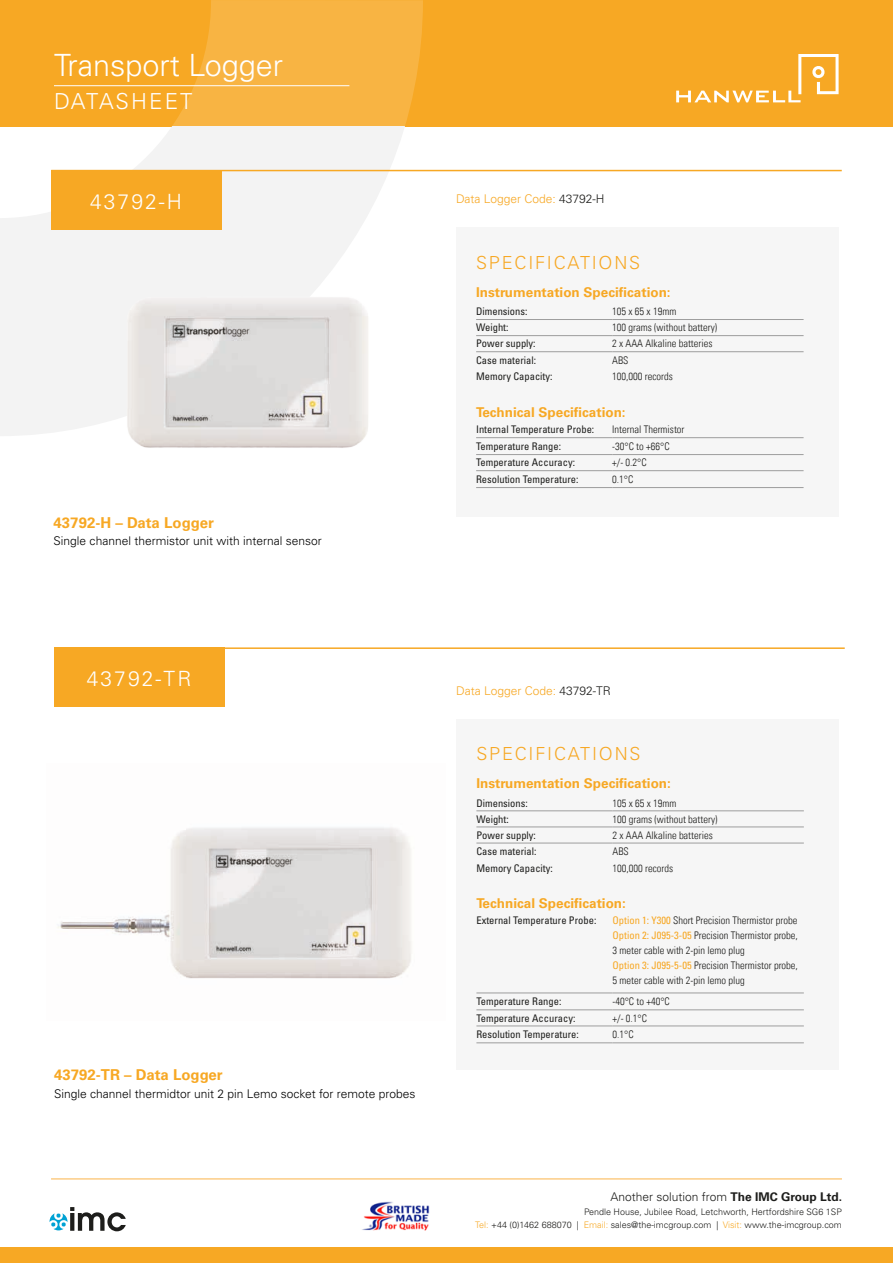
<style>
.page{position:relative;width:893px;height:1263px;background:#fff}
.page>*{position:absolute;margin:0;border:0;box-sizing:border-box;transform-origin:0 0}
.t1{font:300 30.6px "Univers LT Pro 45";color:#fff}
.t2{font:300 22.05px "Univers LT Pro 45";letter-spacing:.075em;color:#fff}
.t3{font:300 21px "Univers LT Pro 45";letter-spacing:.1em;color:#fff}
.t4{font:300 18px "Univers LT Pro 45";letter-spacing:.1em;color:#f7a824}
.t5{font:700 15px "Univers LT Pro 65";color:#f7a824}
.t6{font:700 13.5px "Univers LT Pro 65";color:#f7a824}
.t7{font:300 12px "Univers LT Pro 45";color:#000}
.t8{font:300 12px "Univers LT Pro 45";color:#f7a824}
.t9{font:300 12px "Univers LT Pro 45";color:#1d1d1b}
.t10{font:10.5px/15px "Univers Com 47 Light Cond";color:#1d1d1b}
.t11{font:condensed 10.5px "Univers LT Pro";color:#1d1d1b}
.t12{font:300 9px/13.5px "Univers LT Pro 45";color:#1d1d1b;text-align:right}
.s1{color:#1d1d1b}
.s2{font-family:"Univers LT Pro";font-stretch:condensed;color:#f7a824}
.s3{font-family:"Univers LT Pro 65";font-weight:700}
.s4{color:#f7a824}
</style>
<div class="page">
<div style="left:0;top:0;width:893px;height:126px;background:#f7a824"></div>
<svg style="left:676px;top:54px;width:163px;height:48px"></svg>
<svg style="left:54px;top:0;width:369px;height:126px;fill:#f8b443"></svg>
<svg style="left:0;top:126px;width:423px;height:310px;fill:#f3f3f3"></svg>
<div style="left:0;top:1248px;width:893px;height:15px;background:#f7a824"></div>
<img style="left:362px;top:1201px;width:68px;height:30px">
<svg style="left:50px;top:1207px;width:76px;height:24px"></svg>
<hr style="left:51px;top:1178px;width:791px;height:2px;background:#fccc86">
<div style="left:456px;top:227px;width:383px;height:290px;background:#f6f6f6"></div>
<hr style="left:476px;top:319px;width:136px;height:1px;background:#9d9d9d">
<hr style="left:612px;top:319px;width:192px;height:1px;background:#9d9d9d">
<hr style="left:476px;top:335px;width:136px;height:1px;background:#9d9d9d">
<hr style="left:612px;top:335px;width:192px;height:1px;background:#9d9d9d">
<hr style="left:476px;top:351px;width:136px;height:1px;background:#9d9d9d">
<hr style="left:612px;top:351px;width:192px;height:1px;background:#9d9d9d">
<hr style="left:476px;top:487px;width:136px;height:1px;background:#9d9d9d">
<hr style="left:612px;top:487px;width:192px;height:1px;background:#9d9d9d">
<hr style="left:476px;top:437px;width:136px;height:1px;background:#9d9d9d">
<hr style="left:612px;top:437px;width:192px;height:1px;background:#9d9d9d">
<hr style="left:476px;top:454px;width:136px;height:1px;background:#9d9d9d">
<hr style="left:612px;top:454px;width:192px;height:1px;background:#9d9d9d">
<hr style="left:476px;top:470px;width:136px;height:1px;background:#9d9d9d">
<hr style="left:612px;top:470px;width:192px;height:1px;background:#9d9d9d">
<hr style="left:51px;top:170px;width:791px;height:1px;background:#f7a824">
<div style="left:51px;top:170px;width:170px;height:59px;background:#f7a824"></div>
<hr style="left:54px;top:647px;width:791px;height:2px;background:#f7a824">
<div style="left:54px;top:647px;width:170px;height:60px;background:#f7a824"></div>
<div style="left:456px;top:718px;width:383px;height:351px;background:#f6f6f6"></div>
<hr style="left:476px;top:810px;width:136px;height:1px;background:#9d9d9d">
<hr style="left:612px;top:810px;width:192px;height:1px;background:#9d9d9d">
<hr style="left:476px;top:827px;width:136px;height:1px;background:#9d9d9d">
<hr style="left:612px;top:827px;width:192px;height:1px;background:#9d9d9d">
<hr style="left:476px;top:843px;width:136px;height:1px;background:#9d9d9d">
<hr style="left:612px;top:843px;width:192px;height:1px;background:#9d9d9d">
<hr style="left:476px;top:1042px;width:136px;height:1px;background:#9d9d9d">
<hr style="left:612px;top:1042px;width:192px;height:1px;background:#9d9d9d">
<hr style="left:476px;top:993px;width:136px;height:1px;background:#9d9d9d">
<hr style="left:612px;top:993px;width:192px;height:1px;background:#9d9d9d">
<hr style="left:476px;top:1009px;width:136px;height:1px;background:#9d9d9d">
<hr style="left:612px;top:1009px;width:192px;height:1px;background:#9d9d9d">
<hr style="left:476px;top:1026px;width:136px;height:1px;background:#9d9d9d">
<hr style="left:612px;top:1026px;width:192px;height:1px;background:#9d9d9d">
<img style="left:58px;top:827px;width:354px;height:152px">
<img style="left:54px;top:244px;width:369px;height:204px">
<h1 class="t1" style="left:54px;top:47px;width:231px">Transport Logger</h1>
<h2 class="t2" style="left:54px;top:88px;width:140px">DATASHEET</h2>
<h3 class="t3" style="left:90px;top:188px;width:93px">43792-H</h3>
<h3 class="t5" style="left:54px;top:513px;width:162px">43792-H – Data Logger</h3>
<p class="t7" style="left:54px;top:533px;width:270px">Single channel thermistor unit with internal sensor</p>
<p class="t8" style="left:456px;top:192px;width:150px">Data Logger Code: <span class="s1">43792-H</span></p>
<h3 class="t4" style="left:476px;top:251px;width:166px">SPECIFICATIONS</h3>
<p class="t6" style="left:476px;top:284px;width:196px">Instrumentation Specification:</p>
<p class="t11" style="left:476px;top:305px;width:53px">Dimensions:</p>
<p class="t10" style="left:612px;top:304px;width:66px">105 x 65 x 19mm</p>
<p class="t11" style="left:476px;top:321px;width:34px">Weight:</p>
<p class="t10" style="left:612px;top:320px;width:106px">100 grams (without battery)</p>
<p class="t11" style="left:476px;top:337px;width:61px">Power supply:</p>
<p class="t10" style="left:612px;top:336px;width:102px">2 x AAA Alkaline batteries</p>
<p class="t11" style="left:476px;top:353px;width:62px">Case material:</p>
<p class="t10" style="left:612px;top:352px;width:18px">ABS</p>
<p class="t11" style="left:476px;top:370px;width:78px">Memory Capacity:</p>
<p class="t10" style="left:612px;top:369px;width:62px">100,000 records</p>
<p class="t6" style="left:476px;top:404px;width:151px">Technical Specification:</p>
<p class="t11" style="left:476px;top:422px;width:120px">Internal Temperature Probe:</p>
<p class="t10" style="left:612px;top:421px;width:74px">Internal Thermistor</p>
<p class="t11" style="left:476px;top:439px;width:86px">Temperature Range:</p>
<p class="t10" style="left:612px;top:438px;width:59px">-30°C to +66°C</p>
<p class="t11" style="left:476px;top:456px;width:100px">Temperature Accuracy:</p>
<p class="t10" style="left:612px;top:455px;width:36px">+/- 0.2°C</p>
<p class="t11" style="left:476px;top:472px;width:104px">Resolution Temperature:</p>
<p class="t10" style="left:612px;top:471px;width:23px">0.1°C</p>
<h3 class="t3" style="left:87px;top:666px;width:106px">43792-TR</h3>
<h3 class="t5" style="left:54px;top:1066px;width:170px">43792-TR – Data Logger</h3>
<p class="t7" style="left:54px;top:1086px;width:363px">Single channel thermidtor unit 2 pin Lemo socket for remote probes</p>
<p class="t8" style="left:456px;top:683px;width:156px">Data Logger Code: <span class="s1">43792-TR</span></p>
<h3 class="t4" style="left:476px;top:743px;width:166px">SPECIFICATIONS</h3>
<p class="t6" style="left:476px;top:775px;width:196px">Instrumentation Specification:</p>
<p class="t11" style="left:476px;top:796px;width:53px">Dimensions:</p>
<p class="t10" style="left:612px;top:795px;width:66px">105 x 65 x 19mm</p>
<p class="t11" style="left:476px;top:812px;width:34px">Weight:</p>
<p class="t10" style="left:612px;top:811px;width:106px">100 grams (without battery)</p>
<p class="t11" style="left:476px;top:828px;width:61px">Power supply:</p>
<p class="t10" style="left:612px;top:827px;width:102px">2 x AAA Alkaline batteries</p>
<p class="t11" style="left:476px;top:844px;width:62px">Case material:</p>
<p class="t10" style="left:612px;top:844px;width:18px">ABS</p>
<p class="t11" style="left:476px;top:861px;width:78px">Memory Capacity:</p>
<p class="t10" style="left:612px;top:860px;width:62px">100,000 records</p>
<p class="t6" style="left:476px;top:895px;width:151px">Technical Specification:</p>
<p class="t11" style="left:476px;top:913px;width:121px">External Temperature Probe:</p>
<p class="t10" style="left:612px;top:913px;width:187px"><span class="s2">Option 1: Y300</span> Short Precision Thermistor probe <span class="s2">Option 2: J095-3-05</span> Precision Thermistor probe, 3 meter cable with 2-pin lemo plug<br><span class="s2">Option 3: J095-5-05</span> Precision Thermistor probe, 5 meter cable with 2-pin lemo plug</p>
<p class="t11" style="left:476px;top:994px;width:86px">Temperature Range:</p>
<p class="t10" style="left:612px;top:993px;width:59px">-40°C to +40°C</p>
<p class="t11" style="left:476px;top:1011px;width:100px">Temperature Accuracy:</p>
<p class="t10" style="left:612px;top:1010px;width:36px">+/- 0.1°C</p>
<p class="t11" style="left:476px;top:1027px;width:104px">Resolution Temperature:</p>
<p class="t10" style="left:612px;top:1026px;width:23px">0.1°C</p>
<p class="t9" style="left:610px;top:1189px;width:233px">Another solution from <span class="s3">The IMC Group Ltd.</span></p>
<p class="t12" style="left:475px;top:1204px;width:368px">Pendle House, Jubilee Road, Letchworth, Hertfordshire SG6 1SP<br><span class="s4">Tel:</span> +44 (0)1462 688070 | <span class="s4">Email:</span> sales@the-imcgroup.com | <span class="s4">Visit:</span> www.the-imcgroup.com</p>
</div>
